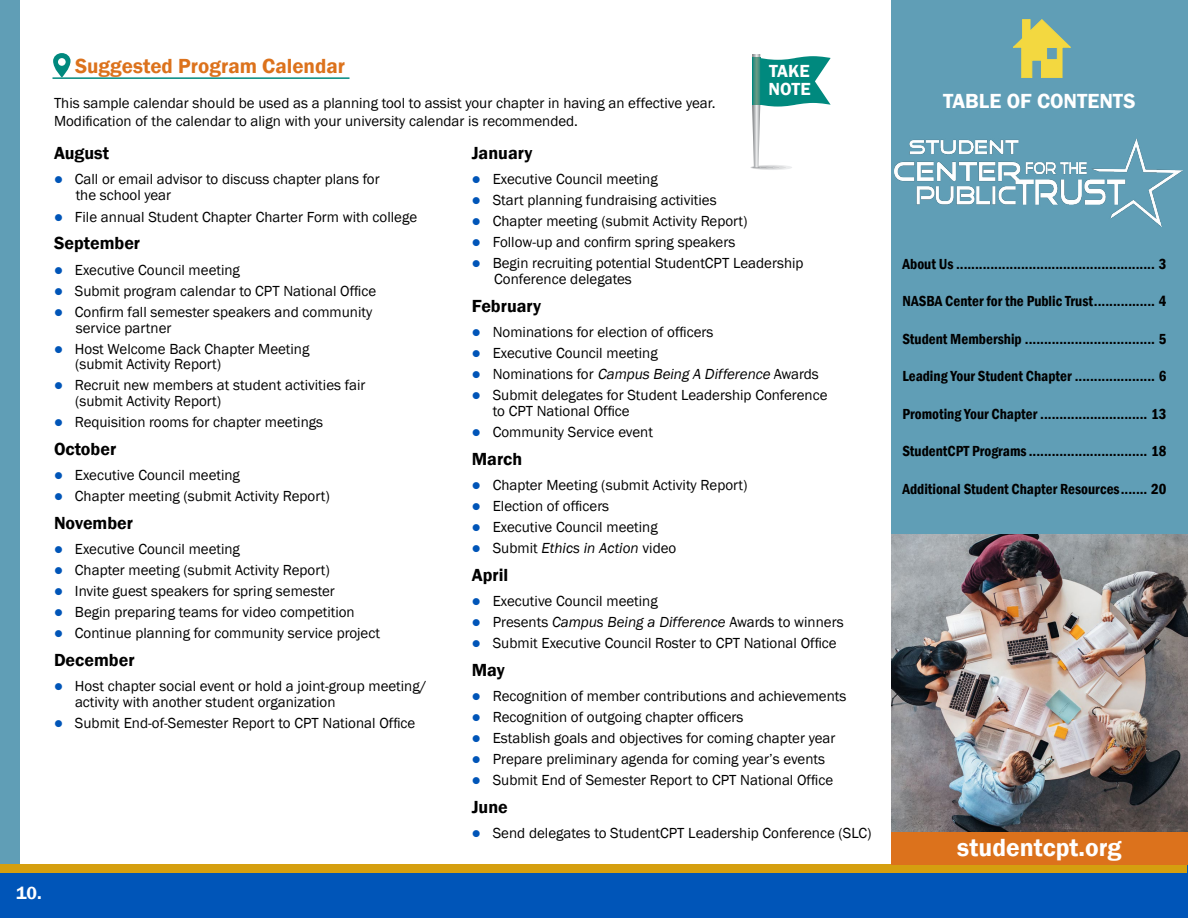
<style>
.page{position:relative;width:1188px;height:918px;background:#fff}
.page>*{position:absolute;margin:0;border:0;box-sizing:border-box;transform-origin:0 0}
.t1{font:600 25.5px "Franklin Gothic";color:#fff}
.t2{font:600 21px "Franklin Gothic";color:#dc721c}
.t3{font:600 21px "Franklin Gothic";color:#fff}
.t4{font:600 18px "Franklin Gothic";color:#000}
.t5{font:600 18px/18px "Franklin Gothic";color:#fff}
.t6{font:15px/15.8px "Franklin Gothic";color:#000}
.t7{font:600 condensed 15px "Franklin Gothic";color:#000}
.t8{font:italic 15px "Franklin Gothic";color:#000}
.t9{font:italic 15px "Franklin Gothic";color:#000}
.s1{color:#0055b8}
.s2{font-style:normal}
.s3{font-style:italic}
</style>
<div class="page">
<div style="left:891px;top:0;width:297px;height:918px;background:#609eb6"></div>
<div style="left:0;top:866px;width:1188px;height:52px;background:#0055b8"></div>
<div style="left:0;top:864px;width:1187px;height:9px;background:#d59f0f"></div>
<div style="left:891px;top:831px;width:297px;height:33px;background:#dc721c"></div>
<img style="left:895px;top:138px;width:288px;height:89px">
<img style="left:891px;top:534px;width:297px;height:297px">
<svg style="left:1013px;top:20px;width:57px;height:58px"></svg>
<svg style="left:53px;top:53px;width:18px;height:24px"></svg>
<hr style="left:52px;top:77px;width:298px;height:2px;background:#00897e">
<svg style="left:750px;top:54px;width:81px;height:116px"></svg>
<div style="left:0;top:0;width:19px;height:864px;background:#609eb6"></div>
<h2 class="t2" style="left:75px;top:53px;width:272px">Suggested Program Calendar</h2>
<p class="t6" style="left:54px;top:94px;width:663px;line-height:18px">This sample calendar should be used as a planning tool to assist your chapter in having an effective year.<br>Modification of the calendar to align with your university calendar is recommended.</p>
<p class="t5" style="left:769px;top:62px;width:44px">TAKE<br>NOTE</p>
<p class="t4" style="left:54px;top:142px;width:57px">August</p>
<p class="t6" style="left:76px;top:172px;width:305px;text-indent:-22px"><span class="s1">●</span> Call or email advisor to discuss chapter plans for the school year</p>
<p class="t6" style="left:54px;top:209px;width:365px"><span class="s1">●</span> File annual Student Chapter Charter Form with college</p>
<p class="t4" style="left:54px;top:232px;width:88px">September</p>
<p class="t6" style="left:54px;top:262px;width:187px"><span class="s1">●</span> Executive Council meeting</p>
<p class="t6" style="left:54px;top:283px;width:324px"><span class="s1">●</span> Submit program calendar to CPT National Office</p>
<p class="t6" style="left:76px;top:304px;width:298px;text-indent:-22px"><span class="s1">●</span> Confirm fall semester speakers and community service partner</p>
<p class="t6" style="left:75px;top:341px;width:236px;text-indent:-21px"><span class="s1">●</span> Host Welcome Back Chapter Meeting (submit Activity Report)</p>
<p class="t6" style="left:75px;top:378px;width:292px;text-indent:-21px"><span class="s1">●</span> Recruit new members at student activities fair (submit Activity Report)</p>
<p class="t6" style="left:54px;top:415px;width:271px"><span class="s1">●</span> Requisition rooms for chapter meetings</p>
<p class="t4" style="left:54px;top:438px;width:64px">October</p>
<p class="t6" style="left:54px;top:468px;width:187px"><span class="s1">●</span> Executive Council meeting</p>
<p class="t6" style="left:54px;top:489px;width:277px"><span class="s1">●</span> Chapter meeting (submit Activity Report)</p>
<p class="t4" style="left:54px;top:512px;width:81px">November</p>
<p class="t6" style="left:54px;top:542px;width:187px"><span class="s1">●</span> Executive Council meeting</p>
<p class="t6" style="left:54px;top:563px;width:277px"><span class="s1">●</span> Chapter meeting (submit Activity Report)</p>
<p class="t6" style="left:54px;top:584px;width:282px"><span class="s1">●</span> Invite guest speakers for spring semester</p>
<p class="t6" style="left:54px;top:605px;width:302px"><span class="s1">●</span> Begin preparing teams for video competition</p>
<p class="t6" style="left:54px;top:626px;width:328px"><span class="s1">●</span> Continue planning for community service project</p>
<p class="t4" style="left:54px;top:649px;width:82px">December</p>
<p class="t6" style="left:75px;top:679px;width:353px;text-indent:-21px"><span class="s1">●</span> Host chapter social event or hold a joint-group meeting/ activity with another student organization</p>
<p class="t6" style="left:54px;top:716px;width:363px"><span class="s1">●</span> Submit End-of-Semester Report to CPT National Office</p>
<p class="t4" style="left:472px;top:142px;width:62px">January</p>
<p class="t6" style="left:472px;top:172px;width:187px"><span class="s1">●</span> Executive Council meeting</p>
<p class="t6" style="left:472px;top:193px;width:246px"><span class="s1">●</span> Start planning fundraising activities</p>
<p class="t6" style="left:472px;top:214px;width:277px"><span class="s1">●</span> Chapter meeting (submit Activity Report)</p>
<p class="t6" style="left:472px;top:235px;width:265px"><span class="s1">●</span> Follow-up and confirm spring speakers</p>
<p class="t6" style="left:494px;top:256px;width:311px;text-indent:-23px"><span class="s1">●</span> Begin recruiting potential StudentCPT Leadership<br>Conference delegates</p>
<p class="t4" style="left:472px;top:295px;width:71px">February</p>
<p class="t6" style="left:472px;top:325px;width:243px"><span class="s1">●</span> Nominations for election of officers</p>
<p class="t6" style="left:472px;top:346px;width:187px"><span class="s1">●</span> Executive Council meeting</p>
<p class="t8" style="left:472px;top:365px;width:349px"><span class="s1">●</span> <span class="s2">N o m i n a t i o n s fo r</span> Campus Being A Difference <span class="s2">Awa rd s</span></p>
<p class="t6" style="left:493px;top:388px;width:336px;text-indent:-21px"><span class="s1">●</span> Submit delegates for Student Leadership Conference to CPT National Office</p>
<p class="t6" style="left:472px;top:424px;width:183px"><span class="s1">●</span> Community Service event</p>
<p class="t4" style="left:472px;top:447px;width:52px">March</p>
<p class="t6" style="left:472px;top:478px;width:277px"><span class="s1">●</span> Chapter Meeting (submit Activity Report)</p>
<p class="t6" style="left:472px;top:499px;width:139px"><span class="s1">●</span> Election of officers</p>
<p class="t6" style="left:472px;top:520px;width:187px"><span class="s1">●</span> Executive Council meeting</p>
<p class="t9" style="left:472px;top:539px;width:206px"><span class="s1">●</span> <span class="s2">Submit</span> Ethics in Action <span class="s2">video</span></p>
<p class="t4" style="left:472px;top:564px;width:38px">April</p>
<p class="t6" style="left:472px;top:594px;width:187px"><span class="s1">●</span> Executive Council meeting</p>
<p class="t6" style="left:472px;top:615px;width:373px"><span class="s1">●</span> Presents <span class="s3">Campus Being a Difference</span> Awards to winners</p>
<p class="t6" style="left:472px;top:636px;width:366px"><span class="s1">●</span> Submit Executive Council Roster to CPT National Office</p>
<p class="t4" style="left:472px;top:659px;width:35px">May</p>
<p class="t6" style="left:472px;top:689px;width:376px"><span class="s1">●</span> Recognition of member contributions and achievements</p>
<p class="t6" style="left:472px;top:710px;width:273px"><span class="s1">●</span> Recognition of outgoing chapter officers</p>
<p class="t6" style="left:472px;top:731px;width:365px"><span class="s1">●</span> Establish goals and objectives for coming chapter year</p>
<p class="t6" style="left:472px;top:752px;width:355px"><span class="s1">●</span> Prepare preliminary agenda for coming year’s events</p>
<p class="t6" style="left:472px;top:773px;width:363px"><span class="s1">●</span> Submit End of Semester Report to CPT National Office</p>
<p class="t4" style="left:472px;top:796px;width:38px">June</p>
<p class="t6" style="left:472px;top:826px;width:401px"><span class="s1">●</span> Send delegates to StudentCPT Leadership Conference (SLC)</p>
<p class="t5" style="left:16px;top:884px;width:27px">10.</p>
<h2 class="t3" style="left:943px;top:88px;width:194px">TABLE OF CONTENTS</h2>
<p class="t7" style="left:902px;top:254px;width:265px">About Us .................................................... 3</p>
<p class="t7" style="left:902px;top:291px;width:265px">NASBA Center for the Public Trust................ 4</p>
<p class="t7" style="left:902px;top:329px;width:265px">Student Membership .................................. 5</p>
<p class="t7" style="left:902px;top:366px;width:265px">Leading Your Student Chapter ..................... 6</p>
<p class="t7" style="left:902px;top:404px;width:265px">Promoting Your Chapter ............................ 13</p>
<p class="t7" style="left:902px;top:441px;width:266px">StudentCPT Programs ............................... 18</p>
<p class="t7" style="left:902px;top:479px;width:265px">Additional Student Chapter Resources....... 20</p>
<h1 class="t1" style="left:957px;top:832px;width:166px">studentcpt.org</h1>
</div>
